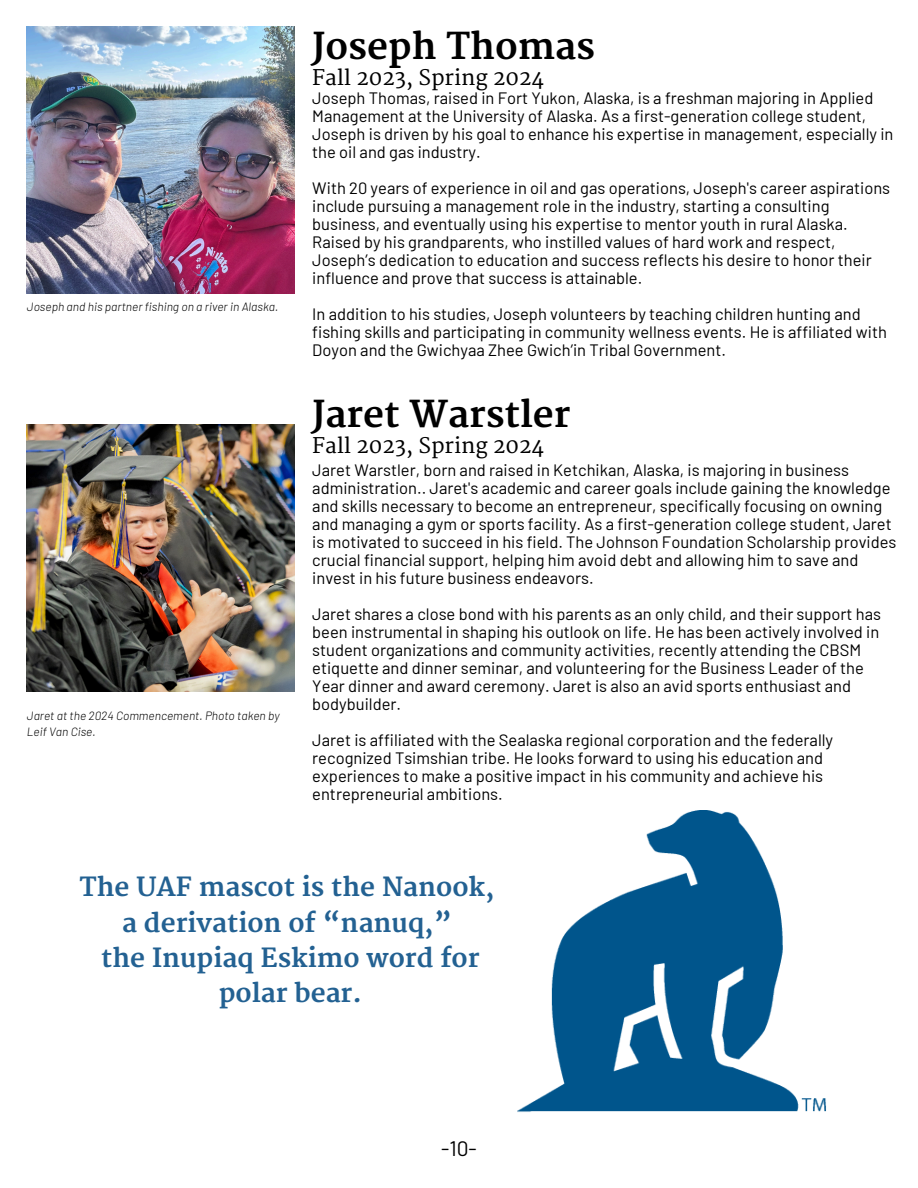
<style>
.page{position:relative;width:918px;height:1188px;background:#fff}
.page>*{position:absolute;margin:0;border:0;box-sizing:border-box;transform-origin:0 0}
.t1{font:700 36px "Merriweather";color:#000}
.t2{font:700 25.65px/35.4px "Merriweather";color:#236192;text-align:center}
.t3{font:21px "Merriweather";color:#000}
.t4{font:21px "Barlow";color:#000}
.t5{font:16.5px/18px "Barlow";color:#000}
.t6{font:italic 300 12px/16px "Barlow";color:#000}
</style>
<div class="page">
<img style="left:27px;top:27px;width:268px;height:267px">
<img style="left:518px;top:811px;width:308px;height:301px">
<img style="left:27px;top:425px;width:268px;height:266px">
<h1 class="t6" style="left:27px;top:299px;width:253px">Joseph and his partner fishing on a river in Alaska.</h1>
<h4 class="t6" style="left:27px;top:707px;width:254px">Jaret at the 2024 Commencement. Photo taken by<br>Leif Van Cise.</h4>
<h3 class="t1" style="left:312px;top:26px;width:284px">Joseph Thomas</h3>
<h4 class="t5" style="left:312px;top:89px;width:583px">Joseph Thomas, raised in Fort Yukon, Alaska, is a freshman majoring in Applied Management at the University of Alaska. As a first-generation college student, Joseph is driven by his goal to enhance his expertise in management, especially in the oil and gas industry.</h4>
<h4 class="t5" style="left:312px;top:179px;width:579px">With 20 years of experience in oil and gas operations, Joseph's career aspirations include pursuing a management role in the industry, starting a consulting business, and eventually using his expertise to mentor youth in rural Alaska.<br>Raised by his grandparents, who instilled values of hard work and respect, Joseph’s dedication to education and success reflects his desire to honor their influence and prove that success is attainable.</h4>
<h4 class="t5" style="left:312px;top:305px;width:576px">In addition to his studies, Joseph volunteers by teaching children hunting and fishing skills and participating in community wellness events. He is affiliated with<br>Doyon and the Gwichyaa Zhee Gwich’in Tribal Government.</h4>
<h1 class="t3" style="left:312px;top:65px;width:234px">Fall 2023, Spring 2024</h1>
<h4 class="t1" style="left:312px;top:394px;width:260px">Jaret Warstler</h4>
<p class="t5" style="left:312px;top:460px;width:586px">Jaret Warstler, born and raised in Ketchikan, Alaska, is majoring in business administration.. Jaret's academic and career goals include gaining the knowledge and skills necessary to become an entrepreneur, specifically focusing on owning and managing a gym or sports facility. As a first-generation college student, Jaret is motivated to succeed in his field. The Johnson Foundation Scholarship provides crucial financial support, helping him avoid debt and allowing him to save and invest in his future business endeavors.</p>
<p class="t5" style="left:312px;top:604px;width:570px">Jaret shares a close bond with his parents as an only child, and their support has been instrumental in shaping his outlook on life. He has been actively involved in student organizations and community activities, recently attending the CBSM etiquette and dinner seminar, and volunteering for the Business Leader of the Year dinner and award ceremony. Jaret is also an avid sports enthusiast and bodybuilder.</p>
<h2 class="t5" style="left:312px;top:730px;width:522px">Jaret is affiliated with the Sealaska regional corporation and the federally recognized Tsimshian tribe. He looks forward to using his education and experiences to make a positive impact in his community and achieve his entrepreneurial ambitions.</h2>
<h3 class="t3" style="left:312px;top:433px;width:234px">Fall 2023, Spring 2024</h3>
<h4 class="t2" style="left:80px;top:871px;width:416px">The UAF mascot is the Nanook, a derivation of “nanuq,”<br>the Inupiaq Eskimo word for polar bear.</h4>
<p class="t4" style="left:441px;top:1135px;width:37px">-10-</p>
</div>
